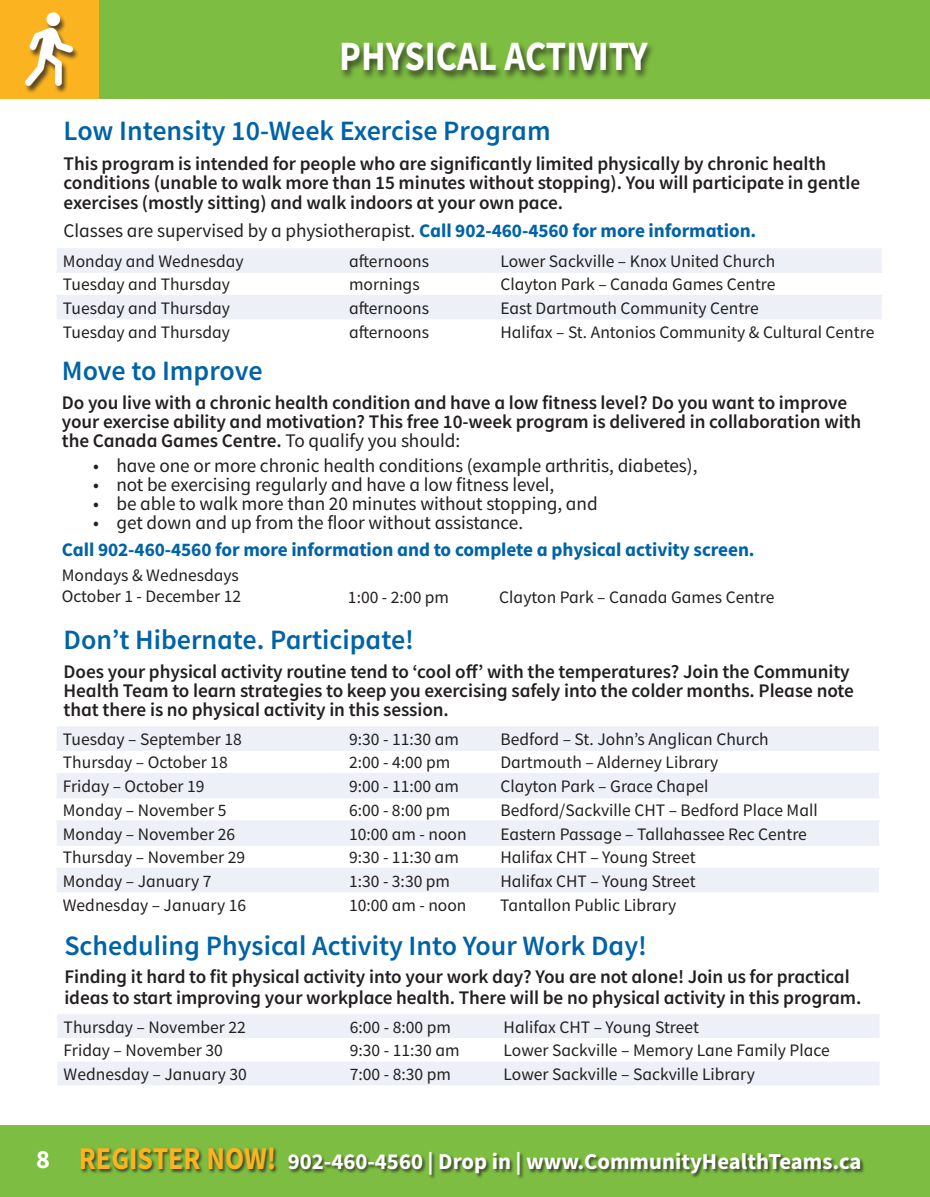
<style>
.page{position:relative;width:930px;height:1197px;background:#fff}
.page>*{position:absolute;margin:0;border:0;box-sizing:border-box;transform-origin:0 0}
.t1{font:700 41.82px "Source Sans Pro";color:#fff;scale:.88 1}
.t2{font:600 28px "Source Sans Pro";color:#0163a7}
.t3{font:700 22.75px "Source Sans Pro";color:#fff}
.t4{font:600 19.25px/19.2px "Source Sans Pro";letter-spacing:-.005em;color:#231f20}
.t5{font:19.25px "Source Sans Pro";letter-spacing:-.005em;color:#231f20}
.t6{font:700 19.25px "Source Sans Pro";letter-spacing:-.005em;color:#0163a7}
.t7{font:17.5px/21px "Source Sans Pro";color:#231f20}
.s1{font-weight:700;color:#0163a7}
.s2{font-weight:400}
.s3{font-size:26.25px}
.s4{font-size:31.85px;color:#fbb320}
</style>
<div class="page">
<div style="left:0;top:1125px;width:929px;height:72px;background:#7dbd41"></div>
<div style="left:80px;top:1147px;width:784px;height:32px;background:#231f20;opacity:.75"></div>
<div style="left:98px;top:0;width:831px;height:98px;background:#7dbd41"></div>
<div style="left:0;top:0;width:98px;height:98px;background:#fbb320"></div>
<div style="left:339px;top:41px;width:316px;height:40px;background:#231f20;opacity:.75"></div>
<svg style="left:57px;top:726px;width:821px;height:166px;fill:#edf0f7"></svg>
<hr style="left:56px;top:749px;width:279px;height:2px;background:#edf0f7">
<hr style="left:335px;top:749px;width:151px;height:2px;background:#edf0f7">
<hr style="left:486px;top:749px;width:393px;height:2px;background:#edf0f7">
<hr style="left:56px;top:773px;width:279px;height:2px;background:#edf0f7">
<hr style="left:335px;top:773px;width:151px;height:2px;background:#edf0f7">
<hr style="left:486px;top:773px;width:393px;height:2px;background:#edf0f7">
<hr style="left:56px;top:797px;width:279px;height:1px;background:#edf0f7">
<hr style="left:335px;top:797px;width:151px;height:1px;background:#edf0f7">
<hr style="left:486px;top:797px;width:393px;height:1px;background:#edf0f7">
<hr style="left:56px;top:820px;width:279px;height:2px;background:#edf0f7">
<hr style="left:335px;top:820px;width:151px;height:2px;background:#edf0f7">
<hr style="left:486px;top:820px;width:393px;height:2px;background:#edf0f7">
<hr style="left:56px;top:844px;width:279px;height:2px;background:#edf0f7">
<hr style="left:335px;top:844px;width:151px;height:2px;background:#edf0f7">
<hr style="left:486px;top:844px;width:393px;height:2px;background:#edf0f7">
<hr style="left:56px;top:868px;width:279px;height:2px;background:#edf0f7">
<hr style="left:335px;top:868px;width:151px;height:2px;background:#edf0f7">
<hr style="left:486px;top:868px;width:393px;height:2px;background:#edf0f7">
<svg style="left:57px;top:1014px;width:822px;height:71px;fill:#edf0f7"></svg>
<div style="left:24px;top:13px;width:56px;height:81px;background:#231f20;opacity:.75"></div>
<img style="left:24px;top:12px;width:56px;height:77px">
<svg style="left:57px;top:248px;width:824px;height:71px;fill:#edf0f7"></svg>
<hr style="left:56px;top:271px;width:279px;height:2px;background:#edf0f7">
<hr style="left:335px;top:271px;width:151px;height:2px;background:#edf0f7">
<hr style="left:486px;top:271px;width:396px;height:2px;background:#edf0f7">
<hr style="left:56px;top:295px;width:279px;height:2px;background:#edf0f7">
<hr style="left:335px;top:295px;width:151px;height:2px;background:#edf0f7">
<hr style="left:486px;top:295px;width:396px;height:2px;background:#edf0f7">
<h1 class="t1" style="left:339px;top:28px;width:352px">PHYSICAL ACTIVITY</h1>
<h2 class="t2" style="left:64px;top:113px;width:488px">Low Intensity 10-Week Exercise Program</h2>
<p class="t4" style="left:64px;top:154px;width:797px">This program is intended for people who are significantly limited physically by chronic health conditions (unable to walk more than 15 minutes without stopping). You will participate in gentle exercises (mostly sitting) and walk indoors at your own pace.</p>
<p class="t5" style="left:64px;top:218px;width:694px">Classes are supervised by a physiotherapist. <span class="s1">Call 902-460-4560 for more information.</span></p>
<p class="t7" style="left:63px;top:250px;width:182px">Monday and Wednesday</p>
<p class="t7" style="left:349px;top:250px;width:82px">afternoons</p>
<p class="t7" style="left:500px;top:250px;width:276px">Lower Sackville – Knox United Church</p>
<p class="t7" style="left:63px;top:274px;width:169px">Tuesday and Thursday</p>
<p class="t7" style="left:349px;top:274px;width:72px">mornings</p>
<p class="t7" style="left:500px;top:274px;width:276px">Clayton Park – Canada Games Centre</p>
<p class="t7" style="left:63px;top:298px;width:169px">Tuesday and Thursday</p>
<p class="t7" style="left:349px;top:298px;width:82px">afternoons</p>
<p class="t7" style="left:500px;top:298px;width:260px">East Dartmouth Community Centre</p>
<p class="t7" style="left:63px;top:321px;width:169px">Tuesday and Thursday</p>
<p class="t7" style="left:349px;top:321px;width:82px">afternoons</p>
<p class="t7" style="left:500px;top:321px;width:375px">Halifax – St. Antonios Community &amp; Cultural Centre</p>
<h2 class="t2" style="left:62px;top:353px;width:202px">Move to Improve</h2>
<p class="t4" style="left:62px;top:392px;width:800px">Do you live with a chronic health condition and have a low fitness level? Do you want to improve your exercise ability and motivation? This free 10-week program is delivered in collaboration with the Canada Games Centre. <span class="s2">To qualify you should:</span></p>
<p class="t5" style="left:93px;top:453px;width:605px">• have one or more chronic health conditions (example arthritis, diabetes),</p>
<p class="t5" style="left:93px;top:472px;width:462px">• not be exercising regularly and have a low fitness level,</p>
<p class="t5" style="left:93px;top:491px;width:506px">• be able to walk more than 20 minutes without stopping, and</p>
<p class="t5" style="left:93px;top:511px;width:431px">• get down and up from the floor without assistance.</p>
<p class="t6" style="left:62px;top:536px;width:694px">Call 902-460-4560 for more information and to complete a physical activity screen.</p>
<p class="t7" style="left:62px;top:564px;width:181px">Mondays &amp; Wednesdays<br>October 1 - December 12</p>
<p class="t7" style="left:348px;top:586px;width:103px">1:00 - 2:00 pm</p>
<p class="t7" style="left:499px;top:586px;width:276px">Clayton Park – Canada Games Centre</p>
<h2 class="t2" style="left:64px;top:622px;width:352px">Don’t Hibernate. Participate!</h2>
<p class="t4" style="left:64px;top:661px;width:791px">Does your physical activity routine tend to ‘cool off’ with the temperatures? Join the Community<br>Health Team to learn strategies to keep you exercising safely into the colder months. Please note that there is no physical activity in this session.</p>
<p class="t7" style="left:63px;top:728px;width:180px">Tuesday – September 18</p>
<p class="t7" style="left:349px;top:728px;width:111px">9:30 - 11:30 am</p>
<p class="t7" style="left:500px;top:728px;width:270px">Bedford – St. John’s Anglican Church</p>
<p class="t7" style="left:63px;top:752px;width:166px">Thursday – October 18</p>
<p class="t7" style="left:349px;top:752px;width:103px">2:00 - 4:00 pm</p>
<p class="t7" style="left:500px;top:752px;width:219px">Dartmouth – Alderney Library</p>
<p class="t7" style="left:63px;top:776px;width:143px">Friday – October 19</p>
<p class="t7" style="left:349px;top:776px;width:111px">9:00 - 11:00 am</p>
<p class="t7" style="left:500px;top:776px;width:209px">Clayton Park – Grace Chapel</p>
<p class="t7" style="left:63px;top:800px;width:165px">Monday – November 5</p>
<p class="t7" style="left:349px;top:800px;width:103px">6:00 - 8:00 pm</p>
<p class="t7" style="left:500px;top:800px;width:318px">Bedford/Sackville CHT – Bedford Place Mall</p>
<p class="t7" style="left:63px;top:823px;width:174px">Monday – November 26</p>
<p class="t7" style="left:349px;top:823px;width:119px">10:00 am - noon</p>
<p class="t7" style="left:500px;top:823px;width:308px">Eastern Passage – Tallahassee Rec Centre</p>
<p class="t7" style="left:63px;top:847px;width:184px">Thursday – November 29</p>
<p class="t7" style="left:349px;top:847px;width:111px">9:30 - 11:30 am</p>
<p class="t7" style="left:500px;top:847px;width:197px">Halifax CHT – Young Street</p>
<p class="t7" style="left:63px;top:871px;width:150px">Monday – January 7</p>
<p class="t7" style="left:349px;top:871px;width:103px">1:30 - 3:30 pm</p>
<p class="t7" style="left:500px;top:871px;width:197px">Halifax CHT – Young Street</p>
<p class="t7" style="left:63px;top:894px;width:185px">Wednesday – January 16</p>
<p class="t7" style="left:349px;top:894px;width:119px">10:00 am - noon</p>
<p class="t7" style="left:500px;top:894px;width:178px">Tantallon Public Library</p>
<h2 class="t2" style="left:64px;top:927px;width:584px">Scheduling Physical Activity Into Your Work Day!</h2>
<p class="t4" style="left:64px;top:966px;width:798px;line-height:21px">Finding it hard to fit physical activity into your work day? You are not alone! Join us for practical ideas to start improving your workplace health. There will be no physical activity in this program.</p>
<p class="t7" style="left:64px;top:1016px;width:184px">Thursday – November 22</p>
<p class="t7" style="left:350px;top:1016px;width:103px">6:00 - 8:00 pm</p>
<p class="t7" style="left:503px;top:1016px;width:197px">Halifax CHT – Young Street</p>
<p class="t7" style="left:64px;top:1040px;width:161px">Friday – November 30</p>
<p class="t7" style="left:350px;top:1040px;width:111px">9:30 - 11:30 am</p>
<p class="t7" style="left:503px;top:1040px;width:327px">Lower Sackville – Memory Lane Family Place</p>
<p class="t7" style="left:64px;top:1064px;width:185px">Wednesday – January 30</p>
<p class="t7" style="left:350px;top:1064px;width:103px">7:00 - 8:30 pm</p>
<p class="t7" style="left:503px;top:1064px;width:253px">Lower Sackville – Sackville Library</p>
<h3 class="t3" style="left:36px;top:1146px;width:826px"><span class="s3">8</span> <span class="s4">REGISTER NOW!</span> 902-460-4560 | Drop in | www.CommunityHealthTeams.ca</h3>
</div>
